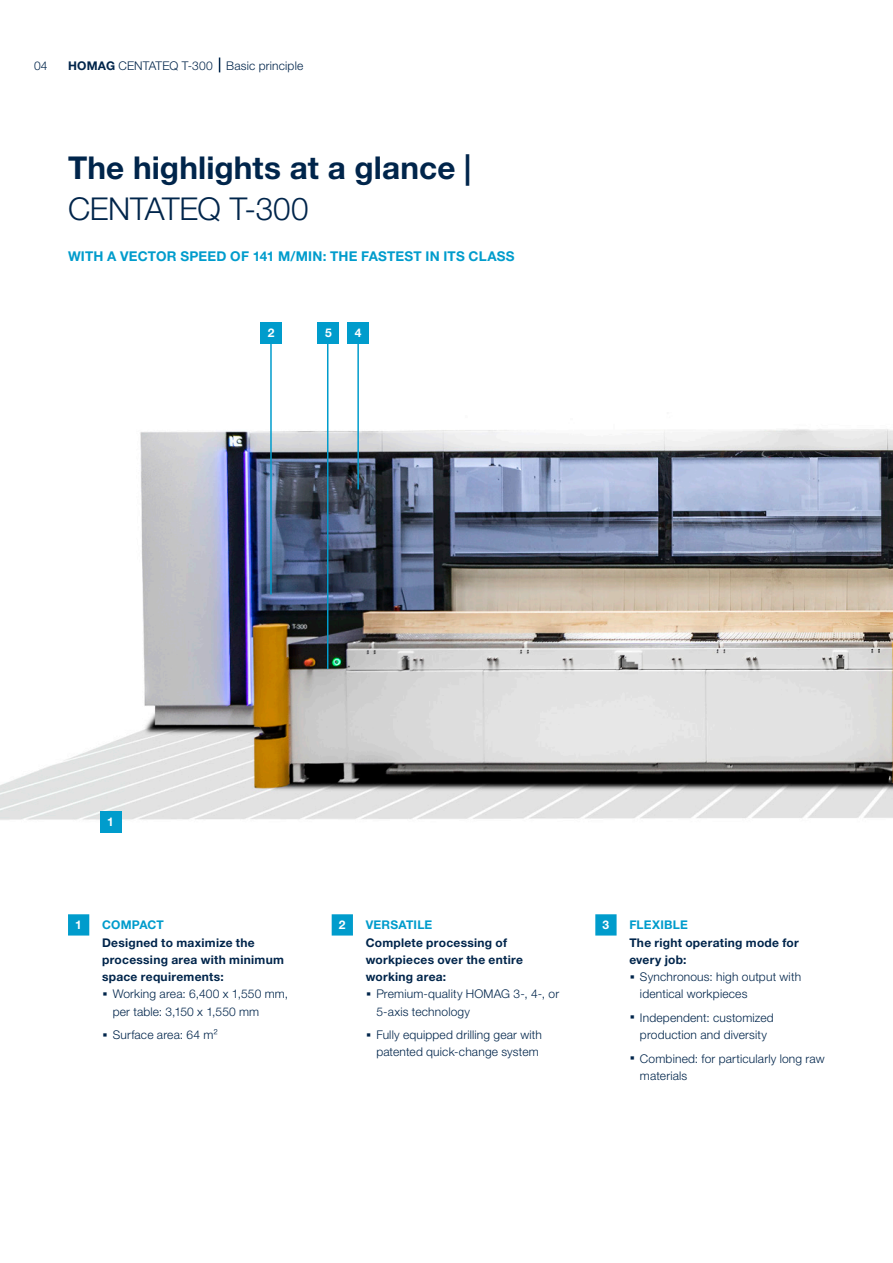
<style>
.page{position:relative;width:893px;height:1263px;background:#fff}
.page>*{position:absolute;margin:0;border:0;box-sizing:border-box;transform-origin:0 0}
.Headline_21pt_25_2_b{font:700 31.5px/40.8px "Helvetica Neue LTW1 G";letter-spacing:.005em;color:#00254b}
.Text_9pt_13_6_light{font:700 13.5px "Helvetica Neue LTW1 G";letter-spacing:.015em;color:#009ccc}
._01_Musterseiten_Rub{font:300 12px/17.2px "Helvetica Neue LTW1 G";letter-spacing:.015em;color:#00254b}
.Text_Bild_8Pt_11_5pt{font:700 12px/17.2px "Helvetica Neue LTW1 G";letter-spacing:.025em;color:#00254b}
.Text_Bild_8Pt_11_5pt-2{font:700 12px "Helvetica Neue LTW1 G";letter-spacing:.015em;color:#009ccc}
.NummerTabelle_8pt_bo{font:700 12px "Helvetica Neue LTW1 G";color:#fff}
.s1{font-weight:700}
.s2{font-weight:300}
.s3{font-weight:700;font-size:21px}
</style>
<div class="page">
<img style="left:0;top:345px;width:893px;height:488px">
<div style="left:69px;top:915px;width:20px;height:20px;background:#009ccc"></div>
<div style="left:68px;top:914px;width:21px;height:21px;border:2px solid #009ccc"></div>
<div style="left:332px;top:915px;width:20px;height:20px;background:#009ccc"></div>
<div style="left:332px;top:914px;width:21px;height:21px;border:2px solid #009ccc"></div>
<div style="left:596px;top:915px;width:20px;height:20px;background:#009ccc"></div>
<div style="left:595px;top:914px;width:22px;height:21px;border:2px solid #009ccc"></div>
<div style="left:260px;top:322px;width:22px;height:21px;background:#009ccc"></div>
<hr style="left:270px;top:343px;width:2px;height:251px;background:#009ccc">
<div style="left:348px;top:322px;width:21px;height:21px;background:#009ccc"></div>
<hr style="left:357px;top:343px;width:2px;height:146px;background:#009ccc">
<div style="left:100px;top:811px;width:21px;height:21px;background:#009ccc"></div>
<div style="left:318px;top:322px;width:21px;height:21px;background:#009ccc"></div>
<hr style="left:327px;top:343px;width:1px;height:326px;background:#009ccc">
<svg style="left:219px;top:58px;width:1px;height:14px"></svg>
<p class="_01_Musterseiten_Rub" style="left:34px;top:57px;width:15px">04</p>
<p class="_01_Musterseiten_Rub" style="left:68px;top:57px;width:237px"><span class="s1">HOMAG</span> CENTATEQ T-300 Basic principle</p>
<p class="Headline_21pt_25_2_b" style="left:68px;top:148px;width:405px">The highlights at a glance |<br><span class="s2">CENTATEQ T-300</span></p>
<p class="Text_9pt_13_6_light" style="left:68px;top:248px;width:448px">WITH A VECTOR SPEED OF 141 M/MIN: THE FASTEST IN ITS CLASS</p>
<p class="NummerTabelle_8pt_bo" style="left:268px;top:325px;width:8px">2</p>
<p class="NummerTabelle_8pt_bo" style="left:355px;top:325px;width:8px">4</p>
<p class="NummerTabelle_8pt_bo" style="left:325px;top:325px;width:8px">5</p>
<p class="NummerTabelle_8pt_bo" style="left:107px;top:814px;width:8px">1</p>
<p class="NummerTabelle_8pt_bo" style="left:75px;top:917px;width:8px">1</p>
<p class="Text_Bild_8Pt_11_5pt-2" style="left:102px;top:917px;width:63px">COMPACT</p>
<p class="Text_Bild_8Pt_11_5pt" style="left:102px;top:933px;width:183px">Designed to maximize the processing area with minimum space requirements:</p>
<p class="_01_Musterseiten_Rub" style="left:113px;top:985px;width:177px;text-indent:-11px"><span class="s3">·</span> Working area: 6,400 x 1,550 mm, per table: 3,150 x 1,550 mm</p>
<p class="_01_Musterseiten_Rub" style="left:102px;top:1026px;width:117px"><span class="s3">·</span> Surface area: 64 m²</p>
<p class="NummerTabelle_8pt_bo" style="left:339px;top:917px;width:8px">2</p>
<p class="Text_Bild_8Pt_11_5pt-2" style="left:366px;top:917px;width:68px">VERSATILE</p>
<p class="Text_Bild_8Pt_11_5pt" style="left:366px;top:933px;width:159px">Complete processing of workpieces over the entire working area:</p>
<p class="_01_Musterseiten_Rub" style="left:376px;top:985px;width:184px;text-indent:-11px"><span class="s3">·</span> Premium-quality HOMAG 3-, 4-, or<br>5-axis technology</p>
<p class="_01_Musterseiten_Rub" style="left:366px;top:1026px;width:178px;text-align:right"><span class="s3">·</span> Fully equipped drilling gear with patented quick-change system</p>
<p class="NummerTabelle_8pt_bo" style="left:603px;top:917px;width:8px">3</p>
<p class="Text_Bild_8Pt_11_5pt-2" style="left:629px;top:917px;width:60px">FLEXIBLE</p>
<p class="Text_Bild_8Pt_11_5pt" style="left:629px;top:933px;width:171px">The right operating mode for every job:</p>
<p class="_01_Musterseiten_Rub" style="left:640px;top:968px;width:163px;text-indent:-11px"><span class="s3">·</span> Synchronous: high output with identical workpieces</p>
<p class="_01_Musterseiten_Rub" style="left:629px;top:1009px;width:146px;text-align:center"><span class="s3">·</span> Independent: customized production and diversity</p>
<p class="_01_Musterseiten_Rub" style="left:640px;top:1050px;width:186px;text-indent:-11px"><span class="s3">·</span> Combined: for particularly long raw materials</p>
</div>
